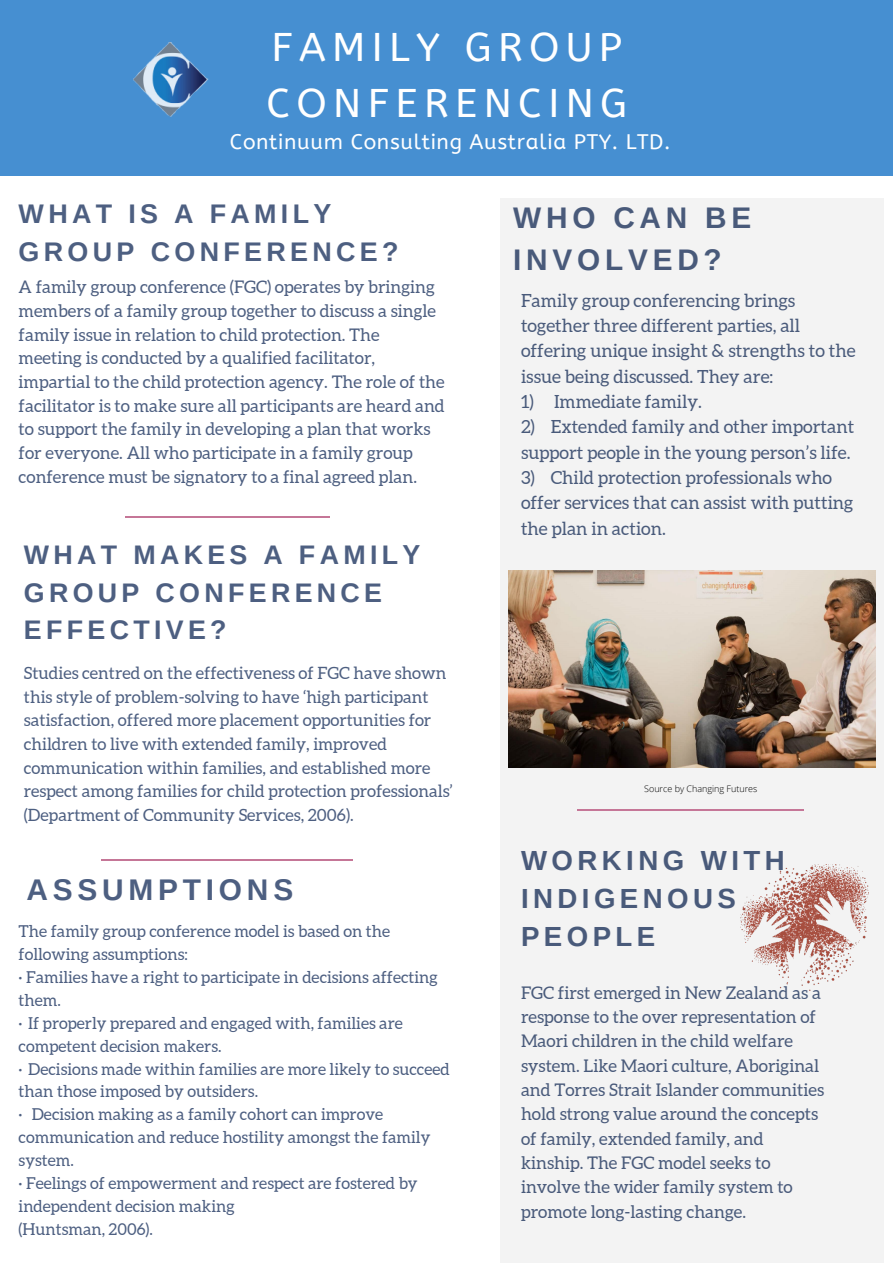
<style>
.page{position:relative;width:893px;height:1263px;background:#fff}
.page>*{position:absolute;margin:0;border:0;box-sizing:border-box;transform-origin:0 0}
.t1{font:39.9px/55.6px "A Bee Zee";letter-spacing:.16em;color:#fff}
.t2{font:700 29.85px "Arimo";letter-spacing:.16em;color:#4d5f81}
.t3{font:700 29.78px/41.6px "Arimo";letter-spacing:.16em;color:#4d5f81}
.t4{font:700 27.67px/38.2px "Arimo";letter-spacing:.16em;color:#4d5f81}
.t5{font:700 26.92px/37.7px "Arimo";letter-spacing:.16em;color:#4d5f81}
.t6{font:700 26.85px/37.4px "Arimo";letter-spacing:.16em;color:#4d5f81}
.t7{font:21px "A Bee Zee";letter-spacing:.03em;color:#fff}
.t8{font:18.08px/25.3px "Aleo";color:#4d5f81}
.t9{font:17.4px/24.3px "Aleo";color:#4d5f81}
.t10{font:17.33px/23.6px "Aleo";color:#4d5f81}
.t11{font:16.95px/23.7px "Aleo";color:#4d5f81}
.t12{font:16.42px/22.9px "Aleo";color:#4d5f81}
.t13{font:300 9px "Open Sans";color:#000}
</style>
<div class="page">
<div style="left:0;top:0;width:893px;height:175px;background:#468fd1"></div>
<img style="left:133px;top:43px;width:76px;height:73px">
<hr style="left:125px;top:516px;width:205px;height:1px;background:#c57697">
<svg style="left:500px;top:198px;width:384px;height:1065px;fill:#f3f3f3"></svg>
<hr style="left:577px;top:810px;width:227px;height:1px;background:#c57697">
<hr style="left:102px;top:859px;width:251px;height:1px;background:#c57697">
<h1 class="t1" style="left:266px;top:20px;width:362px">FAMILY GROUP<br>CONFERENCING</h1>
<p class="t7" style="left:230px;top:129px;width:442px">Continuum Consulting Australia PTY. LTD.</p>
<h3 class="t5" style="left:19px;top:195px;width:381px">WHAT IS A FAMILY<br>GROUP CONFERENCE?</h3>
<p class="t10" style="left:19px;top:275px;width:427px">A family group conference (FGC) operates by bringing members of a family group together to discuss a single family issue in relation to child protection. The meeting is conducted by a qualified facilitator, impartial to the child protection agency. The role of the facilitator is to make sure all participants are heard and to support the family in developing a plan that works for everyone. All who participate in a family group conference must be signatory to a final agreed plan.</p>
<h3 class="t6" style="left:24px;top:536px;width:398px">WHAT MAKES A FAMILY<br>GROUP CONFERENCE<br>EFFECTIVE?</h3>
<p class="t11" style="left:24px;top:661px;width:430px">Studies centred on the effectiveness of FGC have shown this style of problem-solving to have ‘high participant satisfaction, offered more placement opportunities for children to live with extended family, improved communication within families, and established more respect among families for child protection professionals’ (Department of Community Services, 2006).</p>
<h2 class="t2" style="left:26px;top:873px;width:268px">ASSUMPTIONS</h2>
<p class="t12" style="left:19px;top:920px;width:432px">The family group conference model is based on the following assumptions:<br>· Families have a right to participate in decisions affecting them.<br>· If properly prepared and engaged with, families are competent decision makers.<br>· Decisions made within families are more likely to succeed than those imposed by outsiders.<br>· Decision making as a family cohort can improve communication and reduce hostility amongst the family system.<br>· Feelings of empowerment and respect are fostered by independent decision making<br>(Huntsman, 2006).</p>
<h3 class="t3" style="left:513px;top:197px;width:240px">WHO CAN BE<br>INVOLVED?</h3>
<p class="t8" style="left:521px;top:288px;width:336px">Family group conferencing brings together three different parties, all offering unique insight &amp; strengths to the issue being discussed. They are:</p>
<p class="t8" style="left:521px;top:389px;width:182px">1) Immediate family.</p>
<p class="t8" style="left:521px;top:414px;width:335px">2) Extended family and other important support people in the young person’s life.</p>
<p class="t8" style="left:521px;top:465px;width:334px">3) Child protection professionals who offer services that can assist with putting the plan in action.</p>
<p class="t13" style="left:644px;top:782px;width:115px">Source by Changing Futures</p>
<h3 class="t4" style="left:521px;top:841px;width:265px">WORKING WITH<br>INDIGENOUS<br>PEOPLE</h3>
<p class="t9" style="left:521px;top:980px;width:304px">FGC first emerged in New Zealand as a response to the over representation of Maori children in the child welfare system. Like Maori culture, Aboriginal and Torres Strait Islander communities hold strong value around the concepts of family, extended family, and kinship. The FGC model seeks to involve the wider family system to promote long-lasting change.</p>
</div>
